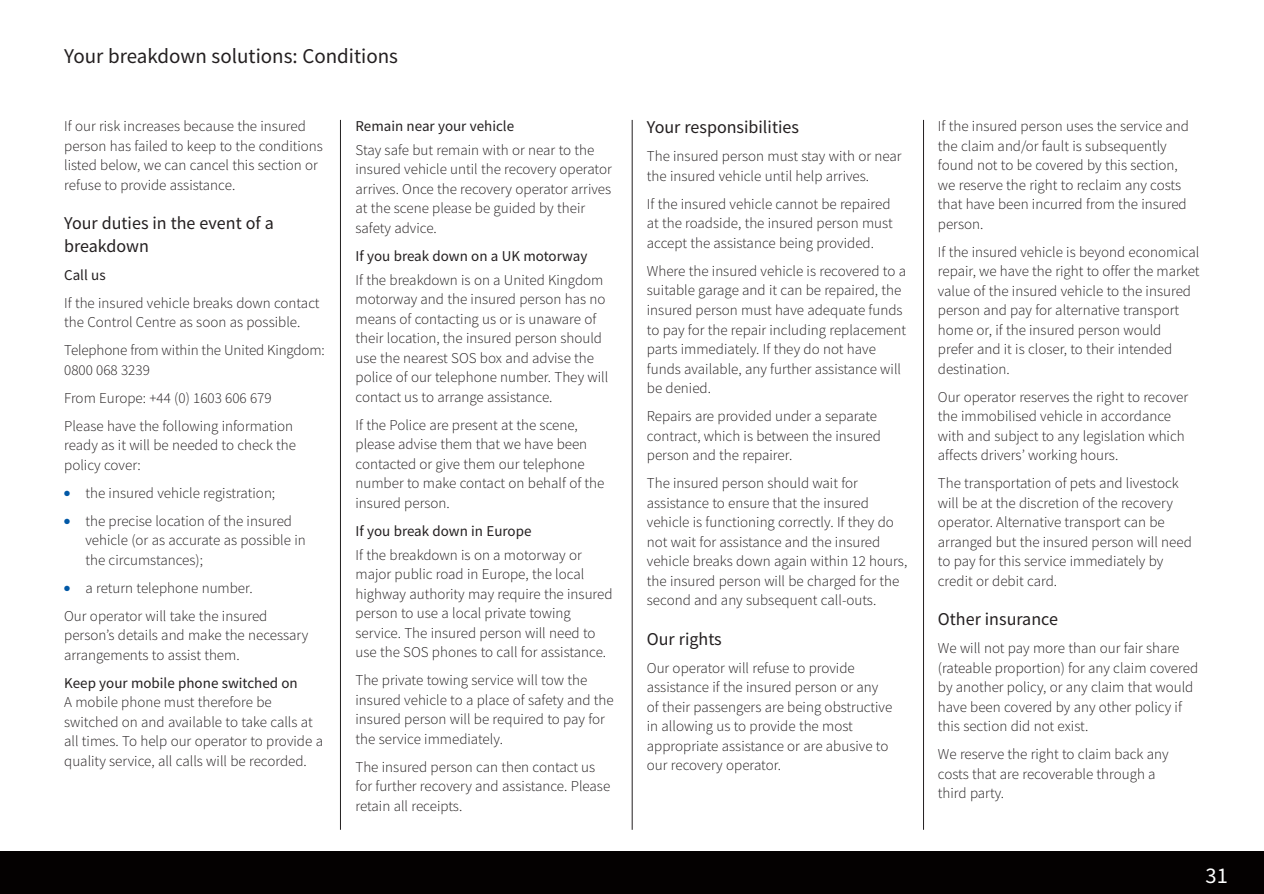
<style>
.page{position:relative;width:1264px;height:894px;background:#fff}
.page>*{position:absolute;margin:0;border:0;box-sizing:border-box;transform-origin:0 0}
.t1{font:22.5px "Source Sans Pro";color:#fff}
.t2{font:21px "Source Sans Pro";color:#231f20}
.t3{font:18px/22.5px "Source Sans Pro";color:#231f20}
.t4{font:300 15px/19.5px "Source Sans Pro";color:#231f20}
.t5{font:15px "Source Sans Pro";color:#231f20}
.s1{color:#0158a6}
</style>
<div class="page">
<div style="left:0;top:851px;width:1264px;height:43px;background:#040101"></div>
<hr style="left:340px;top:120px;width:1px;height:710px;background:#231f20">
<hr style="left:632px;top:120px;width:1px;height:710px;background:#231f20">
<hr style="left:923px;top:120px;width:1px;height:710px;background:#231f20">
<h2 class="t2" style="left:64px;top:43px;width:335px">Your breakdown solutions: Conditions</h2>
<p class="t4" style="left:64px;top:116px;width:260px">If our risk increases because the insured person has failed to keep to the conditions listed below, we can cancel this section or refuse to provide assistance.</p>
<p class="t3" style="left:64px;top:212px;width:211px">Your duties in the event of a breakdown</p>
<p class="t5" style="left:64px;top:265px;width:43px">Call us</p>
<p class="t4" style="left:64px;top:293px;width:257px">If the insured vehicle breaks down contact the Control Centre as soon as possible.</p>
<p class="t4" style="left:64px;top:340px;width:262px">Telephone from within the United Kingdom:<br>0800 068 3239</p>
<p class="t4" style="left:64px;top:384px;width:231px;line-height:28px">From Europe: +44 (0) 1603 606 679<br>Please have the following information</p>
<p class="t4" style="left:64px;top:435px;width:233px">ready as it will be needed to check the policy cover:</p>
<p class="t4" style="left:64px;top:483px;width:213px"><span class="s1">●</span> the insured vehicle registration;</p>
<p class="t4" style="left:85px;top:511px;width:222px;text-indent:-21px"><span class="s1">●</span> the precise location of the insured vehicle (or as accurate as possible in the circumstances);</p>
<p class="t4" style="left:64px;top:574px;width:205px;line-height:28px"><span class="s1">●</span> a return telephone number.<br>Our operator will take the insured</p>
<p class="t4" style="left:64px;top:625px;width:246px">person’s details and make the necessary arrangements to assist them.</p>
<p class="t5" style="left:64px;top:673px;width:235px">Keep your mobile phone switched on</p>
<p class="t4" style="left:64px;top:692px;width:260px">A mobile phone must therefore be switched on and available to take calls at all times. To help our operator to provide a quality service, all calls will be recorded.</p>
<p class="t5" style="left:355px;top:117px;width:160px">Remain near your vehicle</p>
<p class="t4" style="left:355px;top:140px;width:258px">Stay safe but remain with or near to the insured vehicle until the recovery operator arrives. Once the recovery operator arrives at the scene please be guided by their safety advice.</p>
<p class="t5" style="left:355px;top:246px;width:233px">If you break down on a UK motorway</p>
<p class="t4" style="left:355px;top:270px;width:254px">If the breakdown is on a United Kingdom motorway and the insured person has no means of contacting us or is unaware of their location, the insured person should use the nearest SOS box and advise the police of our telephone number. They will contact us to arrange assistance.</p>
<p class="t4" style="left:355px;top:415px;width:250px">If the Police are present at the scene, please advise them that we have been contacted or give them our telephone number to make contact on behalf of the insured person.</p>
<p class="t5" style="left:355px;top:521px;width:177px">If you break down in Europe</p>
<p class="t4" style="left:355px;top:545px;width:259px">If the breakdown is on a motorway or major public road in Europe, the local highway authority may require the insured person to use a local private towing service. The insured person will need to use the SOS phones to call for assistance.</p>
<p class="t4" style="left:355px;top:670px;width:260px">The private towing service will tow the insured vehicle to a place of safety and the insured person will be required to pay for the service immediately.</p>
<p class="t4" style="left:355px;top:757px;width:256px">The insured person can then contact us for further recovery and assistance. Please retain all receipts.</p>
<p class="t3" style="left:647px;top:116px;width:154px">Your responsibilities</p>
<p class="t4" style="left:647px;top:147px;width:256px">The insured person must stay with or near the insured vehicle until help arrives.</p>
<p class="t4" style="left:647px;top:194px;width:247px">If the insured vehicle cannot be repaired at the roadside, the insured person must accept the assistance being provided.</p>
<p class="t4" style="left:647px;top:261px;width:261px">Where the insured vehicle is recovered to a suitable garage and it can be repaired, the insured person must have adequate funds to pay for the repair including replacement parts immediately. If they do not have funds available, any further assistance will be denied.</p>
<p class="t4" style="left:647px;top:406px;width:236px">Repairs are provided under a separate contract, which is between the insured person and the repairer.</p>
<p class="t4" style="left:647px;top:473px;width:262px">The insured person should wait for assistance to ensure that the insured vehicle is functioning correctly. If they do not wait for assistance and the insured vehicle breaks down again within 12 hours, the insured person will be charged for the second and any subsequent call-outs.</p>
<p class="t3" style="left:647px;top:627px;width:76px">Our rights</p>
<p class="t4" style="left:647px;top:658px;width:247px">Our operator will refuse to provide assistance if the insured person or any of their passengers are being obstructive in allowing us to provide the most appropriate assistance or are abusive to our recovery operator.</p>
<p class="t4" style="left:938px;top:116px;width:253px">If the insured person uses the service and the claim and/or fault is subsequently found not to be covered by this section, we reserve the right to reclaim any costs that have been incurred from the insured person.</p>
<p class="t4" style="left:938px;top:242px;width:263px">If the insured vehicle is beyond economical repair, we have the right to offer the market value of the insured vehicle to the insured person and pay for alternative transport home or, if the insured person would prefer and it is closer, to their intended destination.</p>
<p class="t4" style="left:938px;top:387px;width:252px">Our operator reserves the right to recover the immobilised vehicle in accordance with and subject to any legislation which affects drivers’ working hours.</p>
<p class="t4" style="left:938px;top:473px;width:255px">The transportation of pets and livestock will be at the discretion of the recovery operator. Alternative transport can be arranged but the insured person will need to pay for this service immediately by credit or debit card.</p>
<p class="t3" style="left:938px;top:608px;width:122px">Other insurance</p>
<p class="t4" style="left:938px;top:638px;width:262px">We will not pay more than our fair share (rateable proportion) for any claim covered by another policy, or any claim that would have been covered by any other policy if this section did not exist.</p>
<p class="t4" style="left:938px;top:744px;width:232px">We reserve the right to claim back any costs that are recoverable through a third party.</p>
<h1 class="t1" style="left:1205px;top:861px;width:24px">31</h1>
</div>
